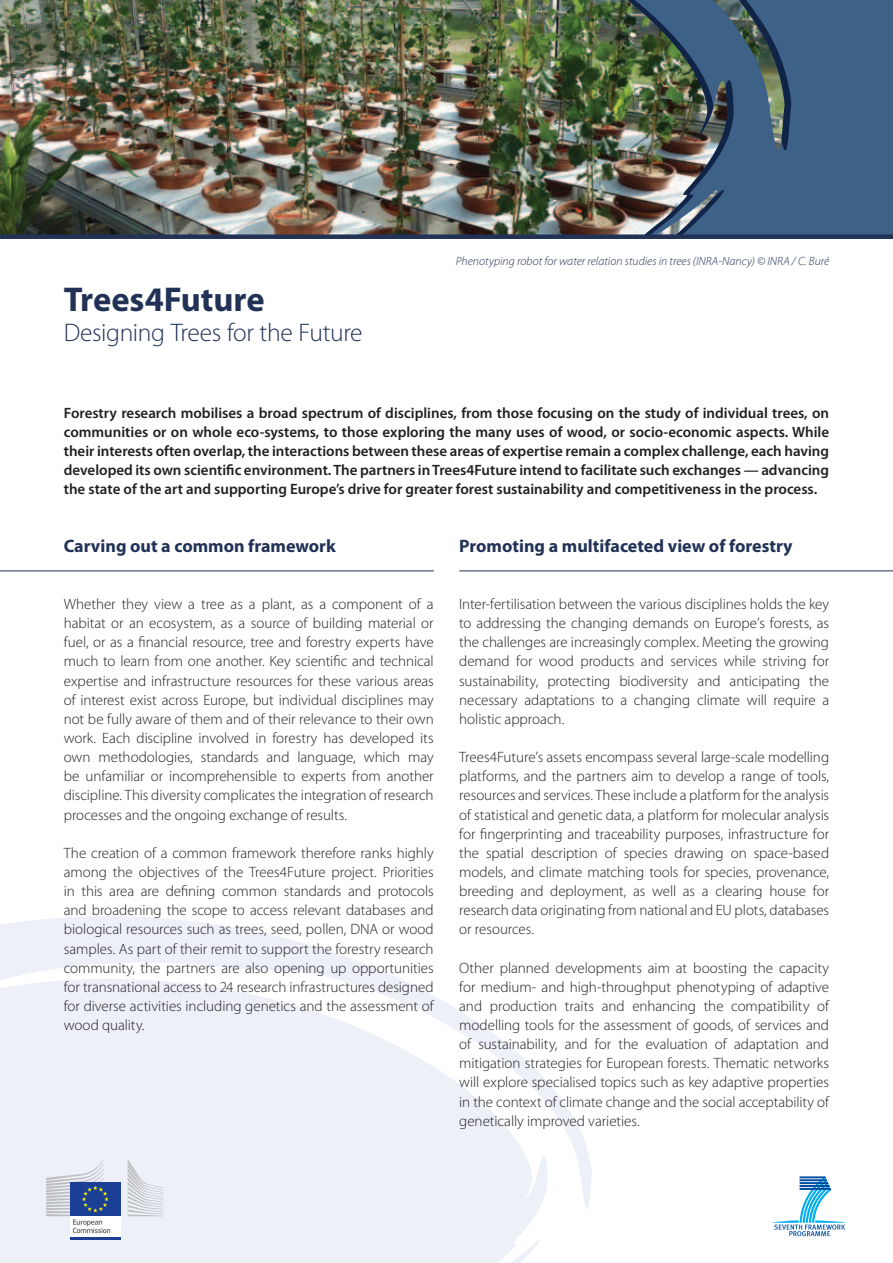
<style>
.page{position:relative;width:893px;height:1263px;background:#fff}
.page>*{position:absolute;margin:0;border:0;box-sizing:border-box;transform-origin:0 0}
.t1{font:700 34.5px "Myriad Pro";letter-spacing:-.005em;color:#213256}
.t2{font:300 25.5px "Myriad Pro";letter-spacing:-.015em;color:#213256}
.t3{font:700 18px "Myriad Pro";color:#213256}
.t4{font:300 15px/19.2px "Myriad Pro";letter-spacing:-.005em;color:#231f20;text-align:justify}
.t5{font:600 15px/19.2px "Myriad Pro";color:#231f20;text-align:justify}
.t6{font:italic 300 12px "Myriad Pro";letter-spacing:.005em;color:#213256}
</style>
<div class="page">
<div style="left:0;top:0;width:893px;height:237px;background:#3e6187"></div>
<svg style="left:0;top:916px;width:592px;height:347px;fill:#eef0f8"></svg>
<svg style="left:772px;top:1176px;width:75px;height:60px"></svg>
<div style="left:70px;top:1215px;width:50px;height:23px;background:#fff"></div>
<div style="left:70px;top:1182px;width:50px;height:34px;background:#1b3f94"></div>
<hr style="left:70px;top:1237px;width:50px;height:3px;background:#1b3f94">
<svg style="left:128px;top:1159px;width:35px;height:57px;background:#e0e2e8"></svg>
<svg style="left:46px;top:1159px;width:64px;height:74px"></svg>
<img style="left:0;top:0;width:785px;height:234px">
<hr style="left:0;top:571px;width:434px;height:1px;background:#213256">
<hr style="left:459px;top:571px;width:434px;height:1px;background:#213256">
<div style="left:0;top:234px;width:893px;height:5px;background:#213256"></div>
<h1 class="t1" style="left:64px;top:280px;width:202px">Trees4Future</h1>
<h2 class="t2" style="left:64px;top:319px;width:300px">Designing Trees for the Future</h2>
<p class="t6" style="left:456px;top:254px;width:375px">Phenotyping robot for water relation studies in trees (INRA-Nancy) © INRA / C. Buré</p>
<p class="t5" style="left:64px;top:403px;width:767px">Forestry research mobilises a broad spectrum of disciplines, from those focusing on the study of individual trees, on communities or on whole eco-systems, to those exploring the many uses of wood, or socio-economic aspects. While their interests often overlap, the interactions between these areas of expertise remain a complex challenge, each having developed its own scientific environment. The partners in Trees4Future intend to facilitate such exchanges — advancing the state of the art and supporting Europe’s drive for greater forest sustainability and competitiveness in the process.</p>
<p class="t3" style="left:64px;top:535px;width:274px">Carving out a common framework</p>
<p class="t4" style="left:64px;top:595px;width:371px">Whether they view a tree as a plant, as a component of a habitat or an ecosystem, as a source of building material or fuel, or as a financial resource, tree and forestry experts have much to learn from one another. Key scientific and technical expertise and infrastructure resources for these various areas of interest exist across Europe, but individual disciplines may not be fully aware of them and of their relevance to their own work. Each discipline involved in forestry has developed its own methodologies, standards and language, which may be unfamiliar or incomprehensible to experts from another discipline. This diversity complicates the integration of research processes and the ongoing exchange of results.</p>
<p class="t4" style="left:64px;top:843px;width:371px">The creation of a common framework therefore ranks highly among the objectives of the Trees4Future project. Priorities in this area are defining common standards and protocols and broadening the scope to access relevant databases and biological resources such as trees, seed, pollen, DNA or wood samples. As part of their remit to support the forestry research community, the partners are also opening up opportunities for transnational access to 24 research infrastructures designed for diverse activities including genetics and the assessment of wood quality.</p>
<p class="t3" style="left:459px;top:535px;width:335px">Promoting a multifaceted view of forestry</p>
<p class="t4" style="left:459px;top:595px;width:371px">Inter-fertilisation between the various disciplines holds the key to addressing the changing demands on Europe’s forests, as the challenges are increasingly complex. Meeting the growing demand for wood products and services while striving for sustainability, protecting biodiversity and anticipating the necessary adaptations to a changing climate will require a holistic approach.</p>
<p class="t4" style="left:459px;top:748px;width:371px">Trees4Future’s assets encompass several large-scale modelling platforms, and the partners aim to develop a range of tools, resources and services. These include a platform for the analysis of statistical and genetic data, a platform for molecular analysis for fingerprinting and traceability purposes, infrastructure for the spatial description of species drawing on space-based models, and climate matching tools for species, provenance, breeding and deployment, as well as a clearing house for research data originating from national and EU plots, databases or resources.</p>
<p class="t4" style="left:459px;top:958px;width:371px">Other planned developments aim at boosting the capacity for medium- and high-throughput phenotyping of adaptive and production traits and enhancing the compatibility of modelling tools for the assessment of goods, of services and of sustainability, and for the evaluation of adaptation and mitigation strategies for European forests. Thematic networks will explore specialised topics such as key adaptive properties in the context of climate change and the social acceptability of genetically improved varieties.</p>
</div>
